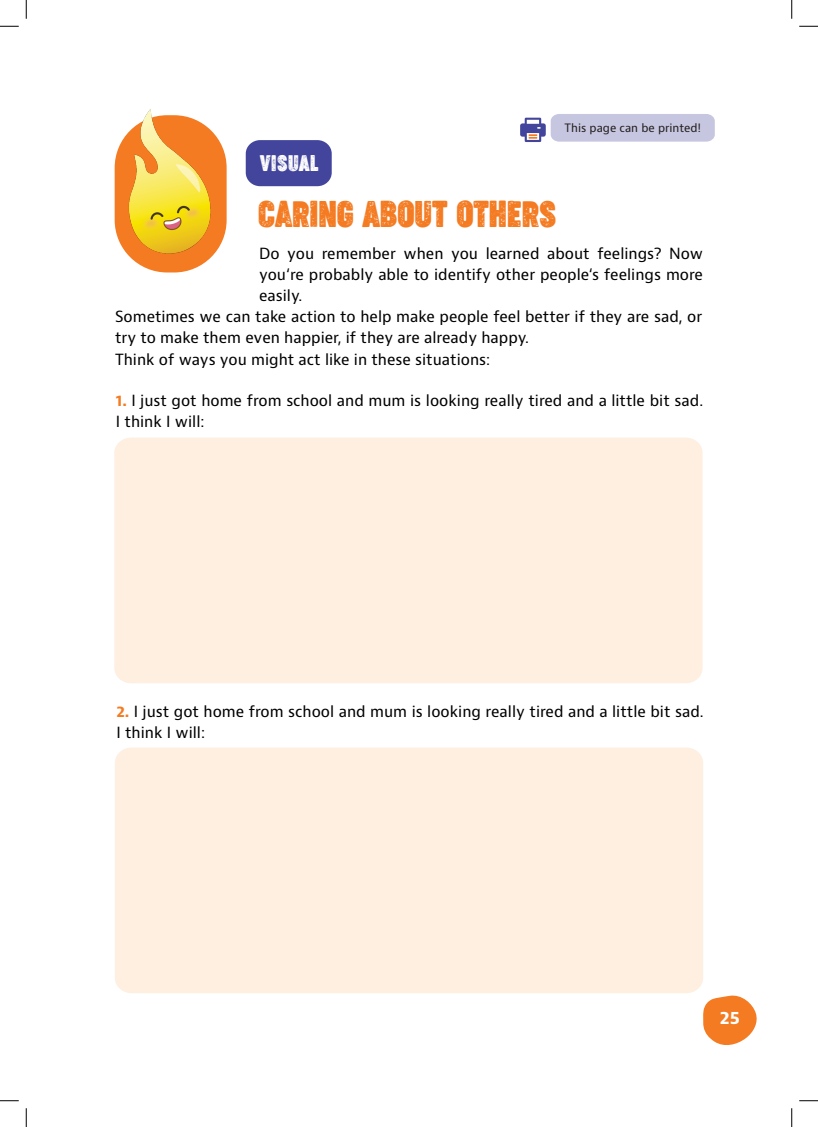
<style>
.page{position:relative;width:818px;height:1127px;background:#fff}
.page>*{position:absolute;margin:0;border:0;box-sizing:border-box;transform-origin:0 0}
.t1{font:35px "Cocogoose Compressed Trial Letter";color:#f47b21}
.t2{font:21.25px "Cocogoose Compressed Trial Letter";letter-spacing:.025em;color:#fff}
.t3{font:700 17.5px "Bernino Sans";color:#fff}
.t4{font:15px/21.2px "Bernino Sans";color:#000}
.t5{font:11.25px "Bernino Sans";color:#231f20}
.s1{font-weight:700;color:#f47b21}
</style>
<div class="page">
<svg style="left:703px;top:995px;width:54px;height:50px"></svg>
<div style="left:246px;top:140px;width:86px;height:46px;background:#43459d;border-radius:14px"></div>
<svg style="left:520px;top:114px;width:195px;height:28px;background:#c3c2dd"></svg>
<div style="left:115px;top:115px;width:112px;height:157px;background:#f47b21;border-radius:53px"></div>
<img style="left:122px;top:109px;width:96px;height:151px">
<div style="left:115px;top:747px;width:588px;height:246px;background:#feefe1"></div>
<div style="left:114px;top:437px;width:588px;height:246px;background:#feefe1"></div>
<svg style="left:0;top:25px;width:19px;height:2px"></svg>
<svg style="left:799px;top:25px;width:19px;height:2px"></svg>
<svg style="left:0;top:1100px;width:19px;height:1px"></svg>
<svg style="left:799px;top:1100px;width:19px;height:1px"></svg>
<svg style="left:25px;top:0;width:2px;height:19px"></svg>
<svg style="left:25px;top:1108px;width:2px;height:18px"></svg>
<svg style="left:791px;top:0;width:1px;height:19px"></svg>
<svg style="left:791px;top:1108px;width:1px;height:18px"></svg>
<p class="t2" style="left:260px;top:148px;width:60px">VISUAL</p>
<p class="t1" style="left:258px;top:190px;width:300px">CARING ABOUT OTHERS</p>
<p class="t5" style="left:565px;top:120px;width:138px">This page can be printed!</p>
<p class="t4" style="left:259px;top:243px;width:445px;text-align:justify">Do you remember when you learned about feelings? Now you‘re probably able to identify other people‘s feelings more easily.</p>
<p class="t4" style="left:115px;top:306px;width:589px">Sometimes we can take action to help make people feel better if they are sad, or try to make them even happier, if they are already happy.</p>
<p class="t4" style="left:115px;top:349px;width:377px">Think of ways you might act like in these situations:</p>
<p class="t4" style="left:116px;top:390px;width:589px"><span class="s1">1.</span> I just got home from school and mum is looking really tired and a little bit sad.<br>I think I will:</p>
<p class="t4" style="left:116px;top:700px;width:589px"><span class="s1">2.</span> I just got home from school and mum is looking really tired and a little bit sad.<br>I think I will:</p>
<p class="t3" style="left:720px;top:1006px;width:22px">25</p>
</div>
